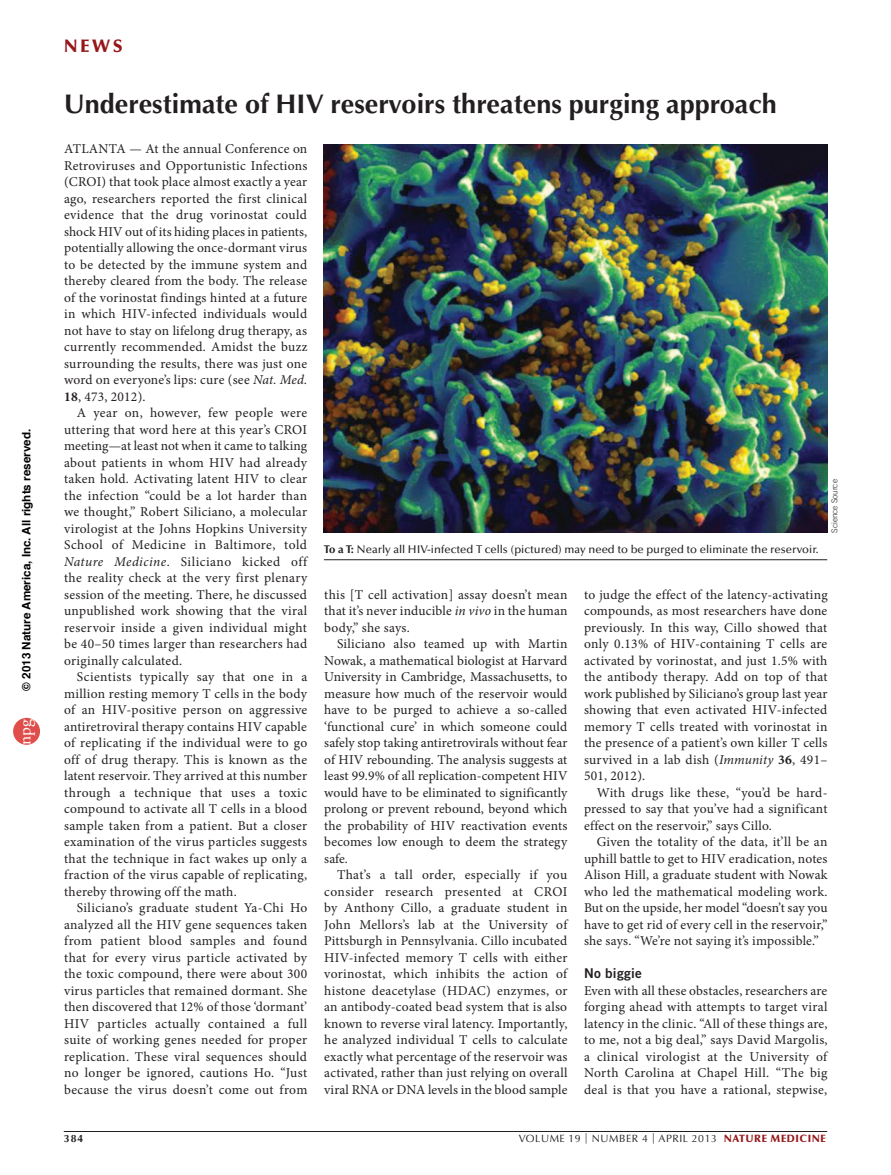
<style>
.page{position:relative;width:891px;height:1175px;background:#fff}
.page>*{position:absolute;margin:0;border:0;box-sizing:border-box;transform-origin:0 0}
.t1{font:700 27px "Optima LT Std";color:#231f20}
.t2{font:900 18px "Optima LT Std";color:#961619}
.t3{font:17.4px "Adobe Garamond Pro";color:#fff}
.t4{font:13.5px/16.5px "Minion Pro";letter-spacing:.015em;color:#231f20;text-align:justify}
.t5{font:13.5px "Trade Gothic LT Std Bd 2";letter-spacing:.02em;color:#231f20}
.t6{font:700 11.7px "Helvetica";color:#000}
.t7{font:500 11.25px "Optima LT Std";color:#231f20}
.t8{font:10.5px "Optima LT Std";letter-spacing:.05em;color:#231f20}
.t9{font:700 10.5px "Optima LT Std";color:#231f20}
.t10{font:300 8.25px "Trade Gothic LT Std";letter-spacing:-.005em;color:#231f20}
.s1{font-style:italic}
.s2{font-weight:700}
.s3{font-weight:900;color:#961619}
</style>
<div class="page">
<hr style="left:64px;top:1131px;width:763px;height:1px;background:#231f20">
<img style="left:324px;top:145px;width:503px;height:387px">
<hr style="left:324px;top:559px;width:503px;height:1px;background:#231f20">
<div style="left:13px;top:718px;width:27px;height:26px;background:#df4e4a;border-radius:50%"></div>
<p class="t6" style="left:17px;top:690px;width:263px;rotate:-90deg">© 2013 Nature America, Inc. All rights reserved.</p>
<p class="t3" style="left:14px;top:744px;width:28px;rotate:-90deg">npg</p>
<h2 class="t2" style="left:64px;top:36px;width:61px">NEWS</h2>
<h1 class="t1" style="left:64px;top:88px;width:714px">Underestimate of HIV reservoirs threatens purging approach</h1>
<p class="t4" style="left:64px;top:141px;width:245px">ATLANTA — At the annual Conference on Retroviruses and Opportunistic Infections (CROI) that took place almost exactly a year ago, researchers reported the first clinical evidence that the drug vorinostat could shock HIV out of its hiding places in patients, potentially allowing the once-dormant virus to be detected by the immune system and thereby cleared from the body. The release of the vorinostat findings hinted at a future in which HIV-infected individuals would not have to stay on lifelong drug therapy, as currently recommended. Amidst the buzz surrounding the results, there was just one word on everyone’s lips: cure (see <span class="s1">Nat. Med.<br></span><span class="s2">18</span>, 473, 2012).</p>
<p class="t4" style="left:64px;top:405px;width:245px;text-indent:13px">A year on, however, few people were uttering that word here at this year’s CROI meeting—at least not when it came to talking about patients in whom HIV had already taken hold. Activating latent HIV to clear the infection “could be a lot harder than we thought,” Robert Siliciano, a molecular virologist at the Johns Hopkins University School of Medicine in Baltimore, told <span class="s1">Nature Medicine</span>. Siliciano kicked off the reality check at the very first plenary session of the meeting. There, he discussed unpublished work showing that the viral reservoir inside a given individual might be 40–50 times larger than researchers had originally calculated.</p>
<p class="t4" style="left:64px;top:669px;width:245px;text-indent:13px">Scientists typically say that one in a million resting memory T cells in the body of an HIV-positive person on aggressive antiretroviral therapy contains HIV capable of replicating if the individual were to go off of drug therapy. This is known as the latent reservoir. They arrived at this number through a technique that uses a toxic compound to activate all T cells in a blood sample taken from a patient. But a closer examination of the virus particles suggests that the technique in fact wakes up only a fraction of the virus capable of replicating, thereby throwing off the math.</p>
<p class="t4" style="left:64px;top:900px;width:245px;text-indent:13px">Siliciano’s graduate student Ya-Chi Ho analyzed all the HIV gene sequences taken from patient blood samples and found that for every virus particle activated by the toxic compound, there were about 300 virus particles that remained dormant. She then discovered that 12% of those ‘dormant’ HIV particles actually contained a full suite of working genes needed for proper replication. These viral sequences should no longer be ignored, cautions Ho. “Just because the virus doesn’t come out from</p>
<p class="t10" style="left:830px;top:533px;width:55px;rotate:-90deg">Science Source</p>
<p class="t7" style="left:324px;top:543px;width:496px"><span class="s2">To a T:</span> Nearly all HIV-infected T cells (pictured) may need to be purged to eliminate the reservoir.</p>
<p class="t4" style="left:584px;top:586px;width:245px">to judge the effect of the latency-activating compounds, as most researchers have done previously. In this way, Cillo showed that only 0.13% of HIV-containing T cells are activated by vorinostat, and just 1.5% with the antibody therapy. Add on top of that work published by Siliciano’s group last year showing that even activated HIV-infected memory T cells treated with vorinostat in the presence of a patient’s own killer T cells survived in a lab dish (<span class="s1">Immunity</span> <span class="s2">36</span>, 491– 501, 2012).</p>
<p class="t4" style="left:584px;top:784px;width:245px;text-indent:13px">With drugs like these, “you’d be hard&shy;pressed to say that you’ve had a significant effect on the reservoir,” says Cillo.</p>
<p class="t4" style="left:584px;top:833px;width:245px;text-indent:13px">Given the totality of the data, it’ll be an uphill battle to get to HIV eradication, notes Alison Hill, a graduate student with Nowak who led the mathematical modeling work.<br>But on the upside, her model “doesn’t say you have to get rid of every cell in the reservoir,” she says. “We’re not saying it’s impossible.”</p>
<p class="t5" style="left:584px;top:965px;width:59px">No biggie</p>
<p class="t4" style="left:584px;top:982px;width:245px">Even with all these obstacles, researchers are forging ahead with attempts to target viral latency in the clinic. “All of these things are, to me, not a big deal,” says David Margolis, a clinical virologist at the University of North Carolina at Chapel Hill. “The big deal is that you have a rational, stepwise,</p>
<p class="t4" style="left:324px;top:586px;width:245px">this [T cell activation] assay doesn’t mean that it’s never inducible <span class="s1">in vivo</span> in the human body,” she says.</p>
<p class="t4" style="left:324px;top:635px;width:245px;text-indent:13px">Siliciano also teamed up with Martin Nowak, a mathematical biologist at Harvard University in Cambridge, Massachusetts, to measure how much of the reservoir would have to be purged to achieve a so-called ‘functional cure’ in which someone could safely stop taking antiretrovirals without fear of HIV rebounding. The analysis suggests at least 99.9% of all replication-competent HIV would have to be eliminated to significantly prolong or prevent rebound, beyond which the probability of HIV reactivation events becomes low enough to deem the strategy safe.</p>
<p class="t4" style="left:324px;top:866px;width:245px;text-indent:13px">That’s a tall order, especially if you consider research presented at CROI by Anthony Cillo, a graduate student in John Mellors’s lab at the University of Pittsburgh in Pennsylvania. Cillo incubated HIV-infected memory T cells with either vorinostat, which inhibits the action of histone deacetylase (HDAC) enzymes, or an antibody-coated bead system that is also known to reverse viral latency. Importantly, he analyzed individual T cells to calculate exactly what percentage of the reservoir was activated, rather than just relying on overall viral RNA or DNA levels in the blood sample</p>
<p class="t9" style="left:64px;top:1132px;width:21px">384</p>
<p class="t8" style="left:519px;top:1132px;width:308px">VOLUME 19 | NUMBER 4 | APRIL 2013 <span class="s3">NATURE MEDICINE</span></p>
</div>
